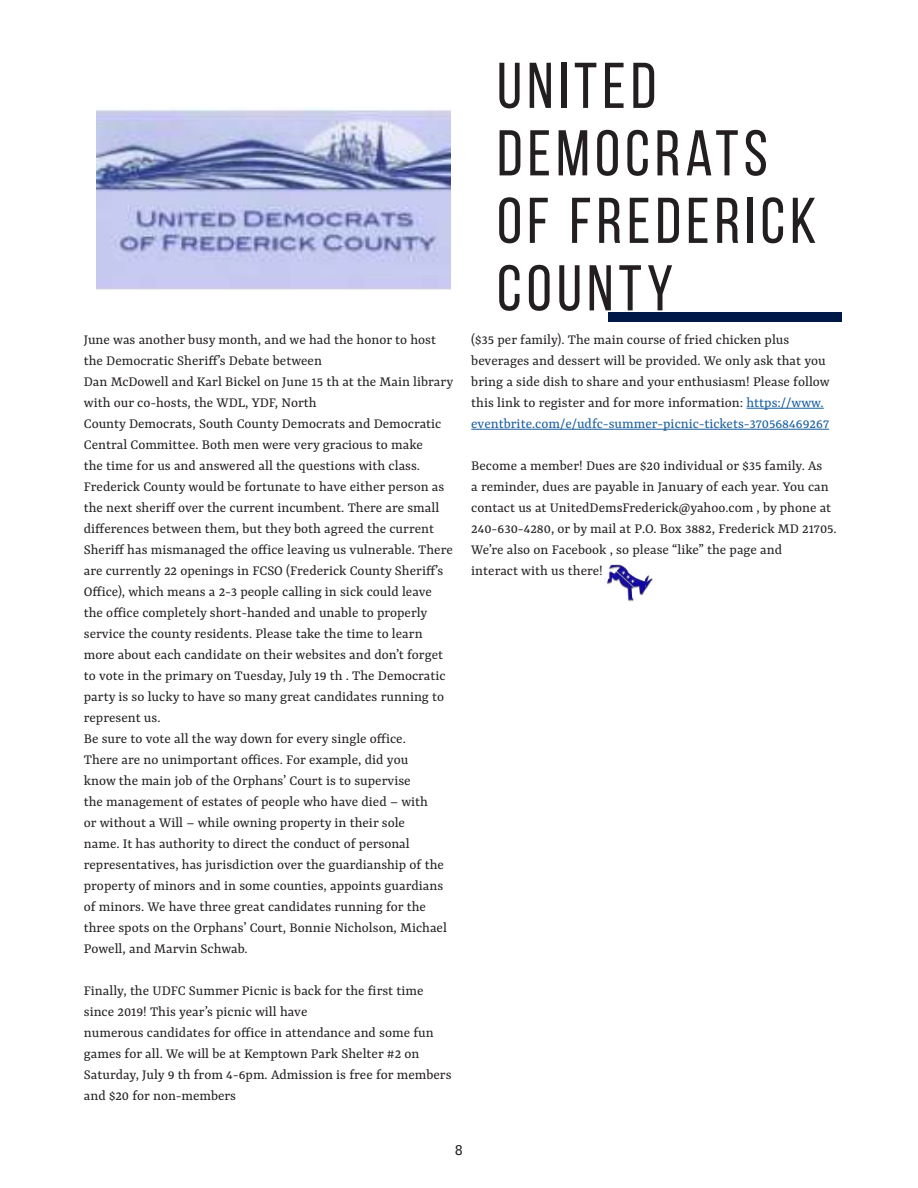
<style>
.page{position:relative;width:918px;height:1188px;background:#fff}
.page>*{position:absolute;margin:0;border:0;box-sizing:border-box;transform-origin:0 0}
.t1{font:64.5px/67.5px "Bebas Neue";letter-spacing:.08em;color:#231f20}
.t2{font:15px/21px "Yrsa";color:#231f20}
.t3{font:13.5px "Hack";color:#231f20}
.s1{color:#175d9e}
</style>
<div class="page">
<div style="left:608px;top:312px;width:233px;height:10px;background:#001848"></div>
<hr style="left:747px;top:408px;width:77px;height:1px;background:#175d9e">
<hr style="left:471px;top:429px;width:358px;height:1px;background:#175d9e">
<img style="left:97px;top:108px;width:353px;height:182px">
<img style="left:604px;top:564px;width:49px;height:38px">
<p class="t2" style="left:84px;top:330px;width:371px">June was another busy month, and we had the honor to host the Democratic Sheriff’s Debate between<br>Dan McDowell and Karl Bickel on June 15 th at the Main library with our co-hosts, the WDL, YDF, North<br>County Democrats, South County Democrats and Democratic Central Committee. Both men were very gracious to make<br>the time for us and answered all the questions with class.<br>Frederick County would be fortunate to have either person as the next sheriff over the current incumbent. There are small differences between them, but they both agreed the current Sheriff has mismanaged the office leaving us vulnerable. There are currently 22 openings in FCSO (Frederick County Sheriff’s Office), which means a 2-3 people calling in sick could leave the office completely short-handed and unable to properly service the county residents. Please take the time to learn more about each candidate on their websites and don’t forget to vote in the primary on Tuesday, July 19 th . The Democratic party is so lucky to have so many great candidates running to represent us.<br>Be sure to vote all the way down for every single office.<br>There are no unimportant offices. For example, did you<br>know the main job of the Orphans’ Court is to supervise<br>the management of estates of people who have died – with<br>or without a Will – while owning property in their sole<br>name. It has authority to direct the conduct of personal representatives, has jurisdiction over the guardianship of the property of minors and in some counties, appoints guardians of minors. We have three great candidates running for the three spots on the Orphans’ Court, Bonnie Nicholson, Michael Powell, and Marvin Schwab.</p>
<p class="t2" style="left:84px;top:981px;width:369px">Finally, the UDFC Summer Picnic is back for the first time since 2019! This year’s picnic will have<br>numerous candidates for office in attendance and some fun games for all. We will be at Kemptown Park Shelter #2 on Saturday, July 9 th from 4-6pm. Admission is free for members and $20 for non-members</p>
<h1 class="t1" style="left:497px;top:51px;width:321px">UNITED<br>DEMOCRATS<br>OF FREDERICK<br>COUNTY</h1>
<p class="t2" style="left:471px;top:330px;width:360px">($35 per family). The main course of fried chicken plus beverages and dessert will be provided. We only ask that you bring a side dish to share and your enthusiasm! Please follow this link to register and for more information: <span class="s1">https://www. eventbrite.com/e/udfc-summer-picnic-tickets-370568469267</span></p>
<p class="t2" style="left:471px;top:456px;width:367px">Become a member! Dues are $20 individual or $35 family. As<br>a reminder, dues are payable in January of each year. You can contact us at UnitedDemsFrederick@yahoo.com , by phone at 240-630-4280, or by mail at P.O. Box 3882, Frederick MD 21705.<br>We’re also on Facebook , so please “like” the page and<br>interact with us there!</p>
<p class="t3" style="left:455px;top:1142px;width:10px">8</p>
</div>
